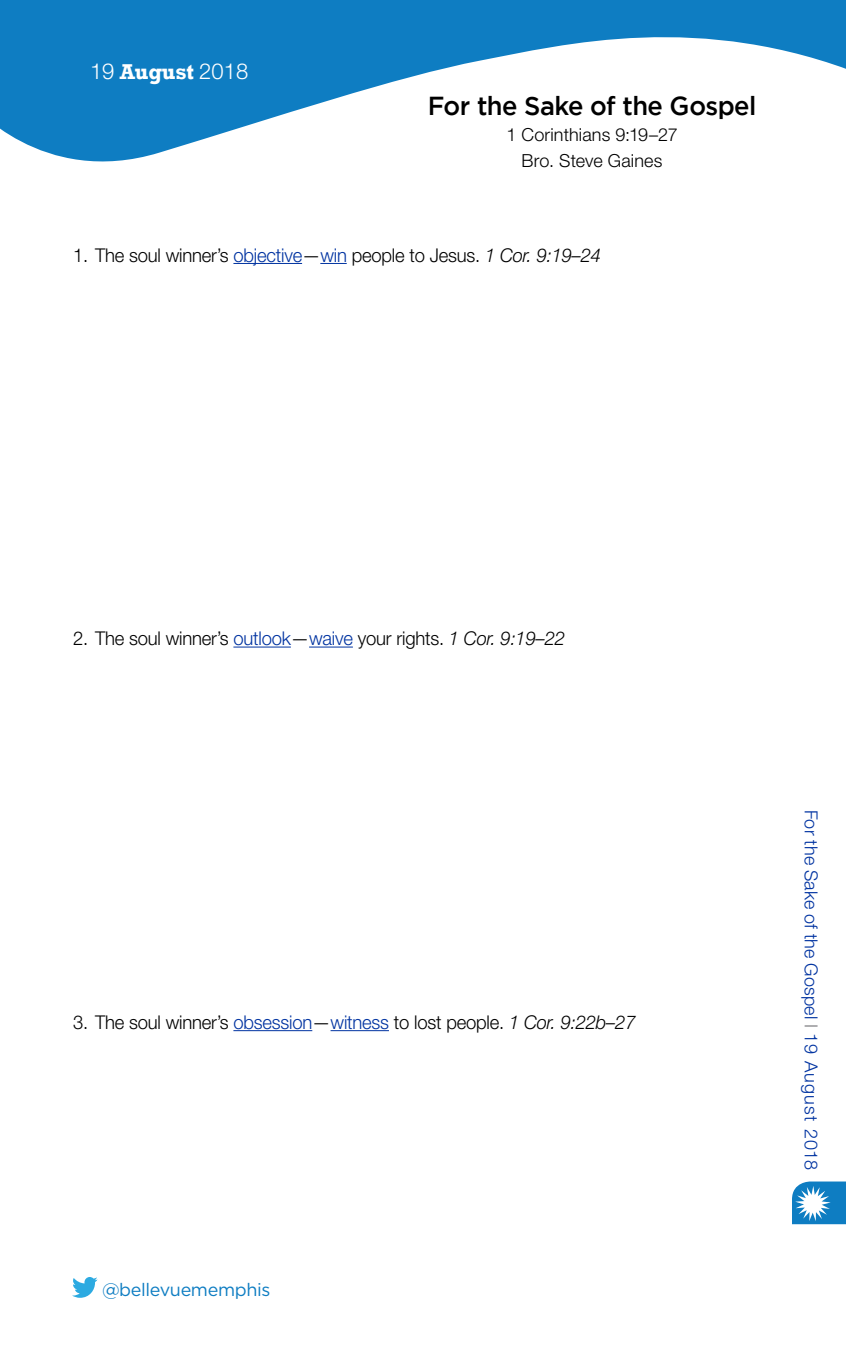
<style>
.page{position:relative;width:846px;height:1368px;background:#fff}
.page>*{position:absolute;margin:0;border:0;box-sizing:border-box;transform-origin:0 0}
.t1{font:500 26px "Gotham";letter-spacing:-.02em;color:#000}
.t2{font:300 22px "Helvetica Neue LT Std";color:#fff}
.t3{font:300 19px "Helvetica Neue LT Std";letter-spacing:-.01em;color:#000}
.t4{font:300 18px "Helvetica Neue LT Std";letter-spacing:.01em;color:#0033a1}
.t5{font:300 18px/26px "Helvetica Neue LT Std";letter-spacing:.01em;color:#000;text-align:center}
.t6{font:18px "Gotham";letter-spacing:-.02em;color:#0e7dc2}
.s1{font-family:"Rockwell";font-weight:700}
.s2{color:#0033a1}
.s3{font-style:italic}
.s4{color:#807f83}
</style>
<div class="page">
<svg style="left:0;top:0;width:846px;height:162px;fill:#0e7dc2"></svg>
<svg style="left:792px;top:1182px;width:54px;height:42px"></svg>
<hr style="left:233px;top:263px;width:69px;height:1px;background:#0033a1">
<svg style="left:320px;top:263px;width:27px;height:1px"></svg>
<hr style="left:233px;top:647px;width:58px;height:1px;background:#0033a1">
<hr style="left:309px;top:647px;width:44px;height:1px;background:#0033a1">
<hr style="left:233px;top:1030px;width:79px;height:1px;background:#0033a1">
<hr style="left:331px;top:1030px;width:58px;height:1px;background:#0033a1">
<svg style="left:72px;top:1277px;width:26px;height:21px"></svg>
<p class="t2" style="left:90px;top:58px;width:160px">19 <span class="s1">August</span> 2018</p>
<h1 class="t1" style="left:428px;top:91px;width:330px">For the Sake of the Gospel</h1>
<p class="t5" style="left:506px;top:122px;width:173px">1 Corinthians 9:19–27<br>Bro. Steve Gaines</p>
<p class="t3" style="left:73px;top:243px;width:530px">1. The soul winner’s <span class="s2">objective</span>—<span class="s2">win</span> people to Jesus. <span class="s3">1 Cor. 9:19–24</span></p>
<p class="t3" style="left:73px;top:627px;width:494px">2. The soul winner’s <span class="s2">outlook</span>—<span class="s2">waive</span> your rights. <span class="s3">1 Cor. 9:19–22</span></p>
<p class="t3" style="left:73px;top:1010px;width:564px">3. The soul winner’s <span class="s2">obsession</span>—<span class="s2">witness</span> to lost people. <span class="s3">1 Cor. 9:22b–27</span></p>
<p class="t6" style="left:102px;top:1279px;width:170px">@bellevuememphis</p>
<p class="t4" style="left:822px;top:810px;width:362px;rotate:90deg">For the Sake of the Gospel <span class="s4">I</span> 19 August 2018</p>
</div>
